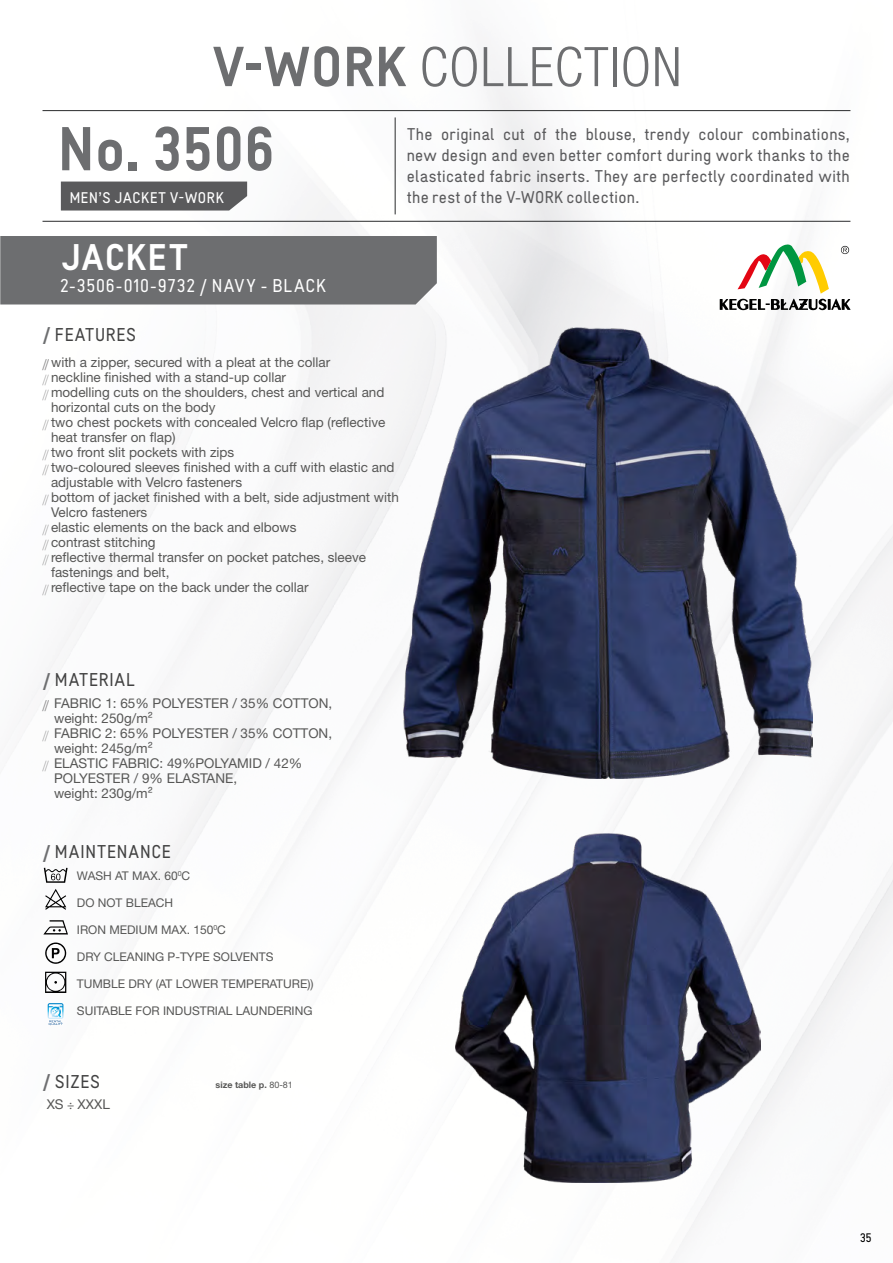
<style>
.page{position:relative;width:893px;height:1263px;background:#fff}
.page>*{position:absolute;margin:0;border:0;box-sizing:border-box;transform-origin:0 0}
.t1{font:60px "neue Vektor A Bold";color:#6d6e70}
.t2{font:300 condensed 54.6px "Helvetica Neue LT Pro";letter-spacing:.02em;color:#6d6e70}
.nazwa_art_no{font:36px "neue Vektor A Bold";letter-spacing:.005em;color:#fff}
.t3{font:18px "neue Vektor A Regular";color:#424242}
.nazwa_art_no-2{font:18px "neue Vektor A Regular";letter-spacing:.01em;color:#fff}
.t4{font:16.5px/21px "neue Vektor A Regular";letter-spacing:-.02em;color:#5a5a5c;text-align:justify}
.t5{font:15px "neue Vektor A Book";color:#fff}
.t6{font:13.5px "Helvetica Neue LT Pro";color:#575756}
.t7{font:12px "Helvetica Neue LT Pro";color:#575756}
.t8{font:12px "neue Vektor A Book";color:#000}
.t9{font:700 9px "Helvetica Neue LT Pro";color:#575756}
.s1{font-family:"neue Vektor A Bold";font-weight:400;font-stretch:normal}
.s2{font-family:"neue Vektor A Bold";color:#6d6e70}
.s3{font-weight:300;font-stretch:condensed;font-size:15px;color:#878687}
.s4{font-family:"Proxima Nova T";font-weight:100;font-size:15px;color:#878687}
.s5{font-size:12px}
.s6{font-weight:400}
</style>
<div class="page">
<img style="left:1px;top:50px;width:892px;height:1208px">
<hr style="left:0;top:0;width:1px;height:1263px;background:#262326">
<hr style="left:43px;top:221px;width:807px;height:1px;background:#414243">
<hr style="left:395px;top:117px;width:1px;height:97px;background:#414243">
<hr style="left:43px;top:110px;width:807px;height:1px;background:#414243">
<svg style="left:720px;top:244px;width:130px;height:66px"></svg>
<img style="left:403px;top:327px;width:409px;height:451px">
<img style="left:455px;top:833px;width:306px;height:350px">
<div style="left:61px;top:182px;width:186px;height:29px;background:#5a5a5c"></div>
<svg style="left:44px;top:868px;width:24px;height:15px"></svg>
<svg style="left:45px;top:889px;width:21px;height:21px"></svg>
<svg style="left:43px;top:920px;width:25px;height:14px"></svg>
<svg style="left:45px;top:942px;width:21px;height:22px"></svg>
<svg style="left:45px;top:972px;width:21px;height:21px"></svg>
<svg style="left:48px;top:1003px;width:15px;height:22px"></svg>
<div style="left:0;top:236px;width:437px;height:68px;background:#6d6e70"></div>
<h2 class="t2" style="left:211px;top:35px;width:472px"><span class="s1">V-WORK</span> COLLECTION</h2>
<h1 class="t1" style="left:58px;top:109px;width:219px">No. 3506</h1>
<p class="t4" style="left:406px;top:124px;width:445px">The original cut of the blouse, trendy colour combinations, new design and even better comfort during work thanks to the elasticated fabric inserts. They are perfectly coordinated with</p>
<p class="t5" style="left:69px;top:188px;width:156px">MEN’S JACKET V-WORK</p>
<p class="t4" style="left:406px;top:187px;width:235px">the rest of the V-WORK collection.</p>
<p class="nazwa_art_no" style="left:60px;top:234px;width:131px">JACKET</p>
<p class="nazwa_art_no-2" style="left:60px;top:274px;width:268px">2-3506-010-9732 / NAVY - BLACK</p>
<h3 class="t3" style="left:43px;top:323px;width:95px"><span class="s2">/</span> FEATURES</h3>
<p class="t6" style="left:43px;top:354px;width:289px"><span class="s3">//</span> with a zipper, secured with a pleat at the collar</p>
<p class="t6" style="left:43px;top:369px;width:245px"><span class="s4">//</span> neckline finished with a stand-up collar</p>
<p class="t6" style="left:43px;top:384px;width:343px"><span class="s4">//</span> modelling cuts on the shoulders, chest and vertical and</p>
<p class="t6" style="left:51px;top:399px;width:166px">horizontal cuts on the body</p>
<p class="t6" style="left:43px;top:414px;width:344px"><span class="s4">//</span> two chest pockets with concealed Velcro flap (reflective</p>
<p class="t6" style="left:51px;top:429px;width:126px">heat transfer on flap)</p>
<p class="t6" style="left:43px;top:444px;width:193px"><span class="s4">//</span> two front slit pockets with zips</p>
<p class="t6" style="left:43px;top:459px;width:354px"><span class="s4">//</span> two-coloured sleeves finished with a cuff with elastic and</p>
<p class="t6" style="left:51px;top:474px;width:193px">adjustable with Velcro fasteners</p>
<p class="t6" style="left:43px;top:489px;width:358px"><span class="s4">//</span> bottom of jacket finished with a belt, side adjustment with</p>
<p class="t6" style="left:51px;top:504px;width:98px">Velcro fasteners</p>
<p class="t6" style="left:43px;top:519px;width:256px"><span class="s4">//</span> elastic elements on the back and elbows</p>
<p class="t6" style="left:43px;top:534px;width:115px"><span class="s4">//</span> contrast stitching</p>
<p class="t6" style="left:43px;top:549px;width:325px"><span class="s4">//</span> reflective thermal transfer on pocket patches, sleeve</p>
<p class="t6" style="left:51px;top:564px;width:120px">fastenings and belt,</p>
<p class="t6" style="left:43px;top:579px;width:268px"><span class="s4">//</span> reflective tape on the back under the collar</p>
<h3 class="t3" style="left:43px;top:668px;width:95px"><span class="s2">/</span> MATERIAL</h3>
<p class="t6" style="left:43px;top:695px;width:291px"><span class="s3">//</span> FABRIC 1: 65% POLYESTER / 35% COTTON,</p>
<p class="t6" style="left:54px;top:710px;width:100px">weight: 250g/m²</p>
<p class="t6" style="left:43px;top:725px;width:291px"><span class="s4">//</span> FABRIC 2: 65% POLYESTER / 35% COTTON,</p>
<p class="t6" style="left:54px;top:740px;width:100px">weight: 245g/m²</p>
<p class="t6" style="left:43px;top:755px;width:261px"><span class="s4">//</span> ELASTIC FABRIC: 49%POLYAMID / 42%</p>
<p class="t6" style="left:54px;top:770px;width:185px">POLYESTER / 9% ELASTANE,</p>
<p class="t6" style="left:54px;top:785px;width:100px">weight: 230g/m²</p>
<h3 class="t3" style="left:43px;top:840px;width:130px"><span class="s2">/</span> MAINTENANCE</h3>
<p class="t7" style="left:77px;top:868px;width:115px">WASH AT MAX. 60<sup>0</sup>C</p>
<p class="t7" style="left:77px;top:895px;width:98px">DO NOT BLEACH</p>
<p class="t7" style="left:77px;top:922px;width:151px">IRON MEDIUM MAX. 150<sup>0</sup>C</p>
<p class="t7" style="left:77px;top:949px;width:198px">DRY CLEANING P-TYPE SOLVENTS</p>
<p class="t7" style="left:77px;top:976px;width:238px">TUMBLE DRY (AT LOWER TEMPERATURE))</p>
<p class="t7" style="left:77px;top:1003px;width:237px">SUITABLE FOR INDUSTRIAL LAUNDERING</p>
<h3 class="t3" style="left:43px;top:1070px;width:59px"><span class="s2">/</span> SIZES</h3>
<p class="t6" style="left:47px;top:1096px;width:65px">XS <span class="s5">÷</span> XXXL</p>
<p class="t9" style="left:216px;top:1079px;width:79px">size table p. <span class="s6">80-81</span></p>
<p class="t8" style="left:860px;top:1230px;width:13px">35</p>
</div>
